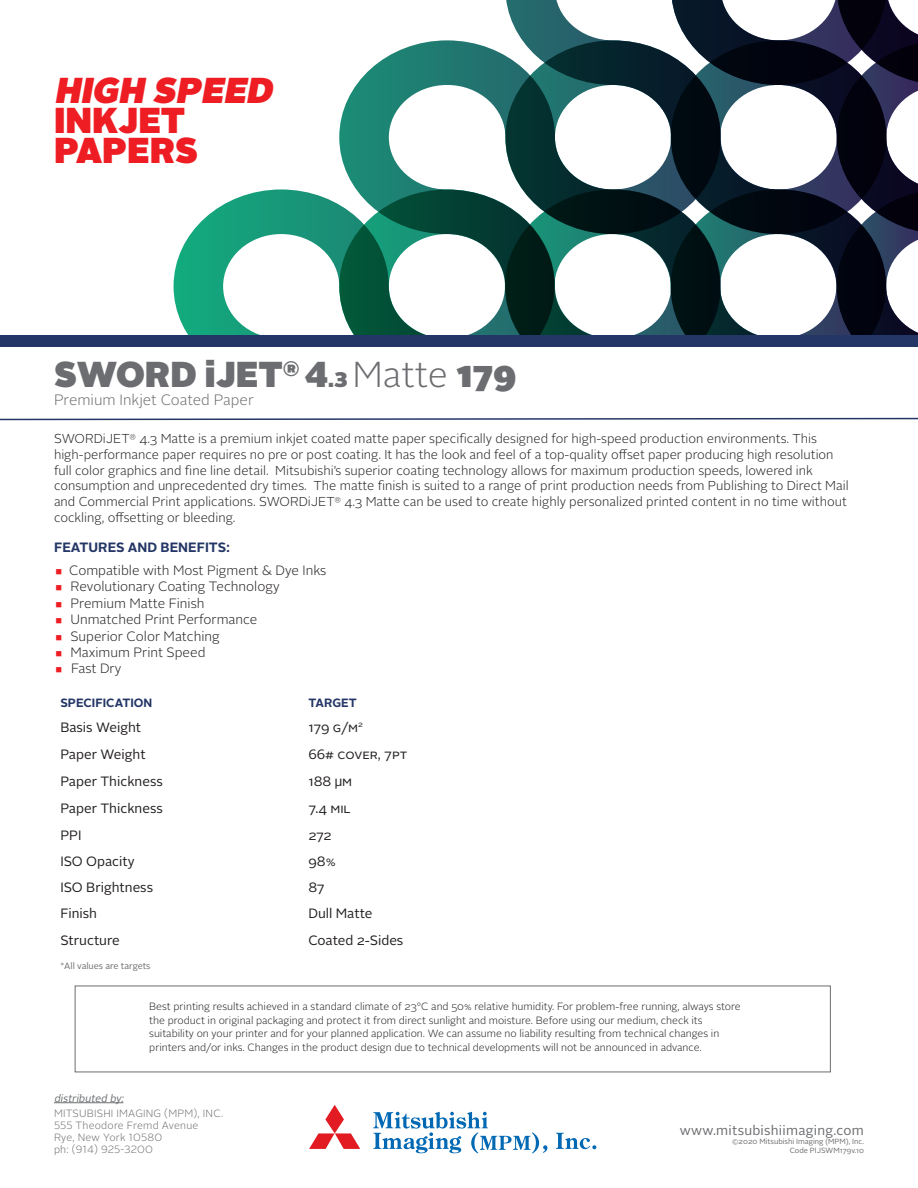
<style>
.page{position:relative;width:918px;height:1188px;background:#fff}
.page>*{position:absolute;margin:0;border:0;box-sizing:border-box;transform-origin:0 0}
.t1{font:900 36px "Alright Sans";color:#6c6d70}
.t2{font:900 36px/30px "Alright Sans";color:#ee1d23}
.t3{font:300 15px "Alright Sans";color:#6c6d70}
.t4{font:300 13.5px "Alright Sans";color:#231f20}
.t5{font:13.5px "Alright Sans";color:#231f20}
.Paper_Description{font:13.5px "Alright Sans";letter-spacing:.02em;color:#6c6d70}
.t6{font:700 13.5px "Alright Sans";color:#243666}
.t7{font:300 12.9px/15.8px "Alright Sans";color:#231f20}
.t8{font:700 12px "Alright Sans";color:#243666}
.t9{font:300 10.5px/13.5px "Alright Sans";color:#231f20}
.Paper_Description-2{font:300 10.5px/12px "Alright Sans";letter-spacing:.02em;color:#6c6d70}
.t10{font:italic 10.5px "Alright Sans";color:#6c6d70}
.t11{font:9px "Alright Sans";color:#6c6d70}
.t12{font:7.5px "Alright Sans";color:#6c6d70}
.s1{font-style:italic}
.s2{font-size:21px}
.s3{font-weight:300}
.s4{color:#ee1d23}
</style>
<div class="page">
<svg style="left:174px;top:0;width:744px;height:335px"></svg>
<svg style="left:0;top:417px;width:918px;height:4px"></svg>
<div style="left:0;top:335px;width:918px;height:12px;background:#243666"></div>
<svg style="left:373px;top:1112px;width:174px;height:42px"></svg>
<svg style="left:556px;top:1133px;width:40px;height:16px"></svg>
<svg style="left:309px;top:1105px;width:51px;height:44px"></svg>
<hr style="left:54px;top:1102px;width:69px;height:1px;background:#6c6d70">
<p class="t2" style="left:54px;top:75px;width:229px"><span class="s1">HIGH SPEED<br></span>INKJET<br>PAPERS</p>
<p class="t1" style="left:54px;top:348px;width:464px">SWORD iJET<sup>®</sup> 4<span class="s2">.3</span> <span class="s3">Matte</span> 179</p>
<p class="t3" style="left:54px;top:390px;width:201px">Premium Inkjet Coated Paper</p>
<p class="t7" style="left:54px;top:431px;width:781px">SWORDiJET<sup>®</sup> 4.3 Matte is a premium inkjet coated matte paper specifically designed for high-speed production environments. This high-performance paper requires no pre or post coating. It has the look and feel of a top-quality offset paper producing high resolution</p>
<p class="t7" style="left:54px;top:462px;width:760px">full color graphics and fine line detail. Mitsubishi’s superior coating technology allows for maximum production speeds, lowered ink</p>
<p class="t7" style="left:54px;top:478px;width:796px">consumption and unprecedented dry times. The matte finish is suited to a range of print production needs from Publishing to Direct Mail and Commercial Print applications. SWORDiJET<sup>®</sup> 4.3 Matte can be used to create highly personalized printed content in no time without cockling, offsetting or bleeding.</p>
<p class="t6" style="left:54px;top:538px;width:177px">FEATURES AND BENEFITS:</p>
<p class="t4" style="left:56px;top:561px;width:272px"><span class="s4">■</span> Compatible with Most Pigment &amp; Dye Inks</p>
<p class="t4" style="left:56px;top:577px;width:226px"><span class="s4">■</span> Revolutionary Coating Technology</p>
<p class="t4" style="left:56px;top:594px;width:151px"><span class="s4">■</span> Premium Matte Finish</p>
<p class="t4" style="left:56px;top:610px;width:203px"><span class="s4">■</span> Unmatched Print Performance</p>
<p class="t4" style="left:56px;top:627px;width:166px"><span class="s4">■</span> Superior Color Matching</p>
<p class="t4" style="left:56px;top:643px;width:151px"><span class="s4">■</span> Maximum Print Speed</p>
<p class="t4" style="left:56px;top:660px;width:67px"><span class="s4">■</span> Fast Dry</p>
<p class="t8" style="left:60px;top:694px;width:94px">SPECIFICATION</p>
<p class="t8" style="left:308px;top:694px;width:50px">TARGET</p>
<p class="t5" style="left:60px;top:718px;width:82px">Basis Weight</p>
<p class="t5" style="left:308px;top:718px;width:56px">179 g/m<sup>2</sup></p>
<p class="t5" style="left:60px;top:745px;width:87px">Paper Weight</p>
<p class="t5" style="left:308px;top:745px;width:101px">66# cover, 7pt</p>
<p class="t5" style="left:60px;top:772px;width:104px">Paper Thickness</p>
<p class="t5" style="left:308px;top:772px;width:45px">188 μm</p>
<p class="t5" style="left:60px;top:799px;width:104px">Paper Thickness</p>
<p class="t5" style="left:308px;top:799px;width:44px">7.4 mil</p>
<p class="t5" style="left:60px;top:826px;width:23px">PPI</p>
<p class="t5" style="left:308px;top:826px;width:25px">272</p>
<p class="t5" style="left:60px;top:852px;width:76px">ISO Opacity</p>
<p class="t5" style="left:308px;top:852px;width:29px">98%</p>
<p class="t5" style="left:60px;top:878px;width:94px">ISO Brightness</p>
<p class="t5" style="left:308px;top:878px;width:18px">87</p>
<p class="t5" style="left:60px;top:905px;width:38px">Finish</p>
<p class="t5" style="left:308px;top:905px;width:66px">Dull Matte</p>
<p class="t5" style="left:60px;top:932px;width:61px">Structure</p>
<p class="t5" style="left:308px;top:932px;width:96px">Coated 2-Sides</p>
<p class="t11" style="left:60px;top:960px;width:92px">*All values are targets</p>
<p class="t10" style="left:54px;top:1091px;width:73px">distributed by:</p>
<p class="t9" style="left:149px;top:1000px;width:593px">Best printing results achieved in a standard climate of 23°C and 50% relative humidity. For problem-free running, always store the product in original packaging and protect it from direct sunlight and moisture. Before using our medium, check its</p>
<p class="t9" style="left:149px;top:1027px;width:572px">suitability on your printer and for your planned application. We can assume no liability resulting from technical changes in</p>
<p class="t9" style="left:149px;top:1040px;width:554px">printers and/or inks. Changes in the product design due to technical developments will not be announced in advance.</p>
<p class="Paper_Description-2" style="left:54px;top:1108px;width:171px">MITSUBISHI IMAGING (MPM), INC.</p>
<p class="Paper_Description-2" style="left:54px;top:1120px;width:146px">555 Theodore Fremd Avenue<br>Rye, New York 10580</p>
<p class="Paper_Description-2" style="left:54px;top:1144px;width:101px">ph: (914) 925-3200</p>
<p class="Paper_Description" style="left:680px;top:1121px;width:186px">www.mitsubishiimaging.com</p>
<p class="t12" style="left:732px;top:1136px;width:133px">©2020 Mitsubishi Imaging (MPM), Inc.</p>
<p class="t12" style="left:790px;top:1145px;width:76px">Code PIJSWM179v.10</p>
</div>
